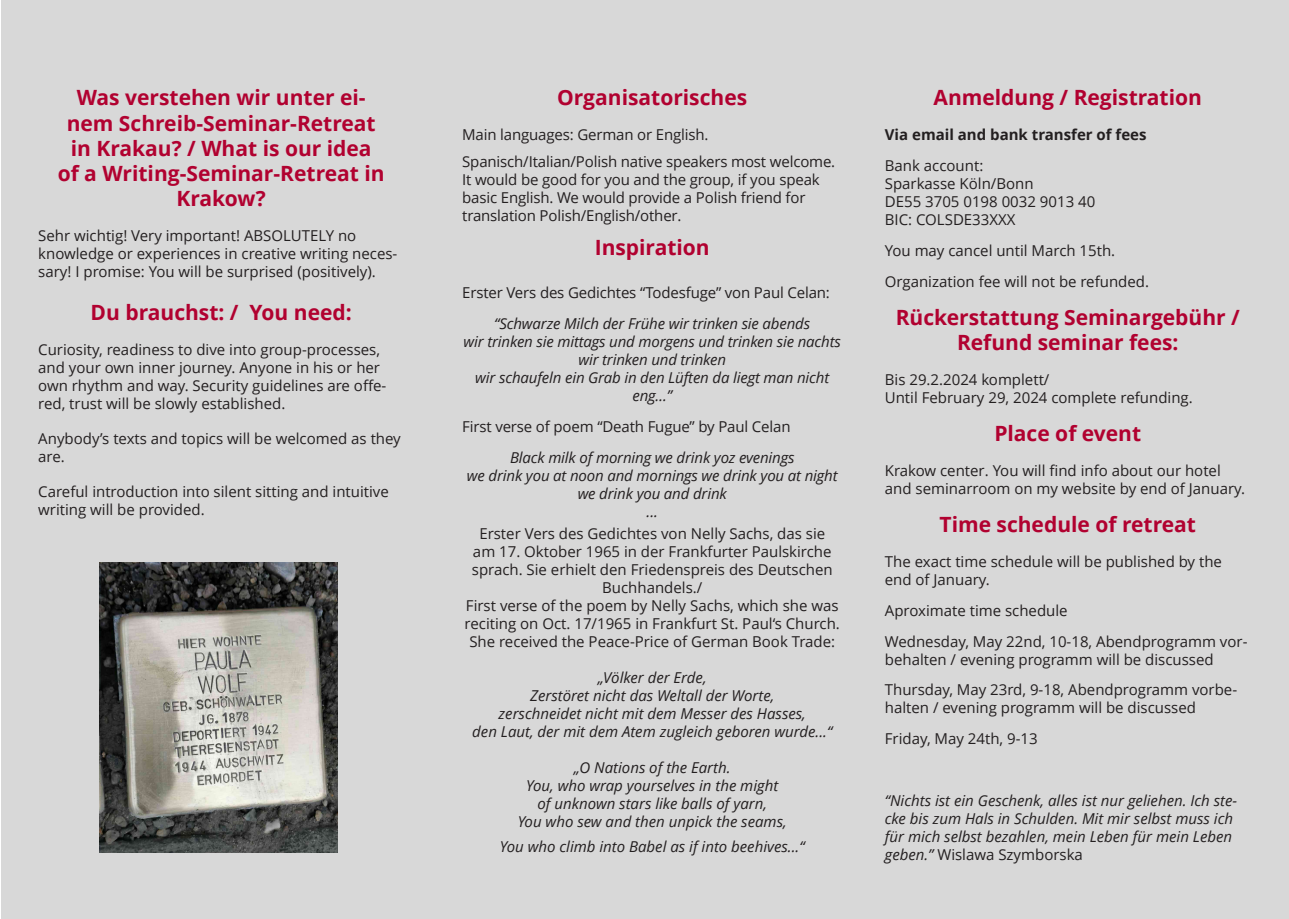
<style>
.page{position:relative;width:1289px;height:919px;background:#fff}
.page>*{position:absolute;margin:0;border:0;box-sizing:border-box;transform-origin:0 0}
.t1{font:700 21px/25.2px "Open Sans";color:#b10130;text-align:center}
.t2{font:15px/18px "Open Sans";color:#231f20}
.t3{font:italic 15px/18px "Open Sans";color:#231f20;text-align:center}
.t4{font:700 15px "Open Sans";color:#231f20}
.s1{font-style:normal}
</style>
<div class="page">
<div style="left:1px;top:0;width:1287px;height:918px;background:#d8d8d8"></div>
<img style="left:100px;top:562px;width:238px;height:290px">
<h1 class="t1" style="left:58px;top:85px;width:328px">Was verstehen wir unter ei&shy;nem Schreib-Seminar-Retreat in Krakau? / What is our idea of a Writing-Seminar-Retreat in<br>Krakow?</h1>
<p class="t2" style="left:38px;top:226px;width:360px">Sehr wichtig! Very important! ABSOLUTELY no knowledge or experiences in creative writing neces&shy;sary! I promise: You will be surprised (positively).</p>
<h1 class="t1" style="left:91px;top:299px;width:263px">Du brauchst: / You need:</h1>
<p class="t2" style="left:38px;top:340px;width:349px">Curiosity, readiness to dive into group-processes, and your own inner journey. Anyone in his or her own rhythm and way. Security guidelines are offe&shy;red, trust will be slowly established.</p>
<p class="t2" style="left:38px;top:429px;width:364px">Anybody’s texts and topics will be welcomed as they are.</p>
<p class="t2" style="left:38px;top:482px;width:352px">Careful introduction into silent sitting and intuitive writing will be provided.</p>
<h1 class="t1" style="left:557px;top:85px;width:191px">Organisatorisches</h1>
<p class="t2" style="left:462px;top:121px;width:374px;line-height:26.5px">Main languages: German or English.<br>Spanisch/Italian/Polish native speakers most welcome.</p>
<p class="t2" style="left:462px;top:170px;width:359px">It would be good for you and the group, if you speak basic English. We would provide a Polish friend for translation Polish/English/other.</p>
<h1 class="t1" style="left:594px;top:234px;width:117px">Inspiration</h1>
<p class="t2" style="left:462px;top:283px;width:369px">Erster Vers des Gedichtes “Todesfuge” von Paul Celan:</p>
<p class="t3" style="left:463px;top:314px;width:379px">“Schwarze Milch der Frühe wir trinken sie abends<br>wir trinken sie mittags und morgens und trinken sie nachts wir trinken und trinken<br>wir schaufeln ein Grab in den Lüften da liegt man nicht eng…”</p>
<p class="t2" style="left:462px;top:417px;width:330px">First verse of poem “Death Fugue” by Paul Celan</p>
<p class="t3" style="left:467px;top:447px;width:372px">Black milk of morning we drink yoz evenings<br>we drink you at noon and mornings we drink you at night we drink you and drink<br>...</p>
<p class="t2" style="left:464px;top:524px;width:377px;text-align:center">Erster Vers des Gedichtes von Nelly Sachs, das sie<br>am 17. Oktober 1965 in der Frankfurter Paulskirche sprach. Sie erhielt den Friedenspreis des Deutschen Buchhandels./<br>First verse of the poem by Nelly Sachs, which she was reciting on Oct. 17/1965 in Frankfurt St. Paul‘s Church.<br>She received the Peace-Price of German Book Trade:</p>
<p class="t3" style="left:472px;top:668px;width:361px">„Völker der Erde,<br>Zerstöret nicht das Weltall der Worte,<br>zerschneidet nicht mit dem Messer des Hasses,<br>den Laut, der mit dem Atem zugleich geboren wurde...“</p>
<p class="t3" style="left:518px;top:758px;width:270px">„O Nations of the Earth.<br>You, who wrap yourselves in the might<br>of unknown stars like balls of yarn,<br>You who sew and then unpick the seams,</p>
<p class="t3" style="left:500px;top:837px;width:306px">You who climb into Babel as if into beehives...“</p>
<h1 class="t1" style="left:933px;top:85px;width:270px">Anmeldung / Registration</h1>
<p class="t4" style="left:884px;top:124px;width:263px">Via email and bank transfer of fees</p>
<p class="t2" style="left:884px;top:156px;width:212px">Bank account:<br>Sparkasse Köln/Bonn<br>DE55 3705 0198 0032 9013 40<br>BIC: COLSDE33XXX</p>
<p class="t2" style="left:884px;top:235px;width:266px;line-height:30.8px">You may cancel until March 15th.<br>Organization fee will not be refunded.</p>
<h1 class="t1" style="left:895px;top:304px;width:346px">Rückerstattung Seminargebühr /<br>Refund seminar fees:</h1>
<p class="t2" style="left:884px;top:370px;width:309px">Bis 29.2.2024 komplett/<br>Until February 29, 2024 complete refunding.</p>
<h1 class="t1" style="left:994px;top:420px;width:148px">Place of event</h1>
<p class="t2" style="left:884px;top:461px;width:362px">Krakow center. You will find info about our hotel and seminarroom on my website by end of January.</p>
<h1 class="t1" style="left:939px;top:511px;width:258px">Time schedule of retreat</h1>
<p class="t2" style="left:884px;top:552px;width:339px">The exact time schedule will be published by the end of January.</p>
<p class="t2" style="left:884px;top:594px;width:364px;line-height:30.8px">Aproximate time schedule<br>Wednesday, May 22nd, 10-18, Abendprogramm vor-</p>
<p class="t2" style="left:884px;top:643px;width:354px;line-height:30.8px">behalten / evening programm will be discussed<br>Thursday, May 23rd, 9-18, Abendprogramm vorbe-</p>
<p class="t2" style="left:884px;top:692px;width:313px;line-height:30.8px">halten / evening programm will be discussed<br>Friday, May 24th, 9-13</p>
<p class="t3" style="left:884px;top:790px;width:354px;text-align:left">“Nichts ist ein Geschenk, alles ist nur geliehen. Ich ste&shy;cke bis zum Hals in Schulden. Mit mir selbst muss ich für mich selbst bezahlen, mein Leben für mein Leben geben.” <span class="s1">Wislawa Szymborska</span></p>
</div>
